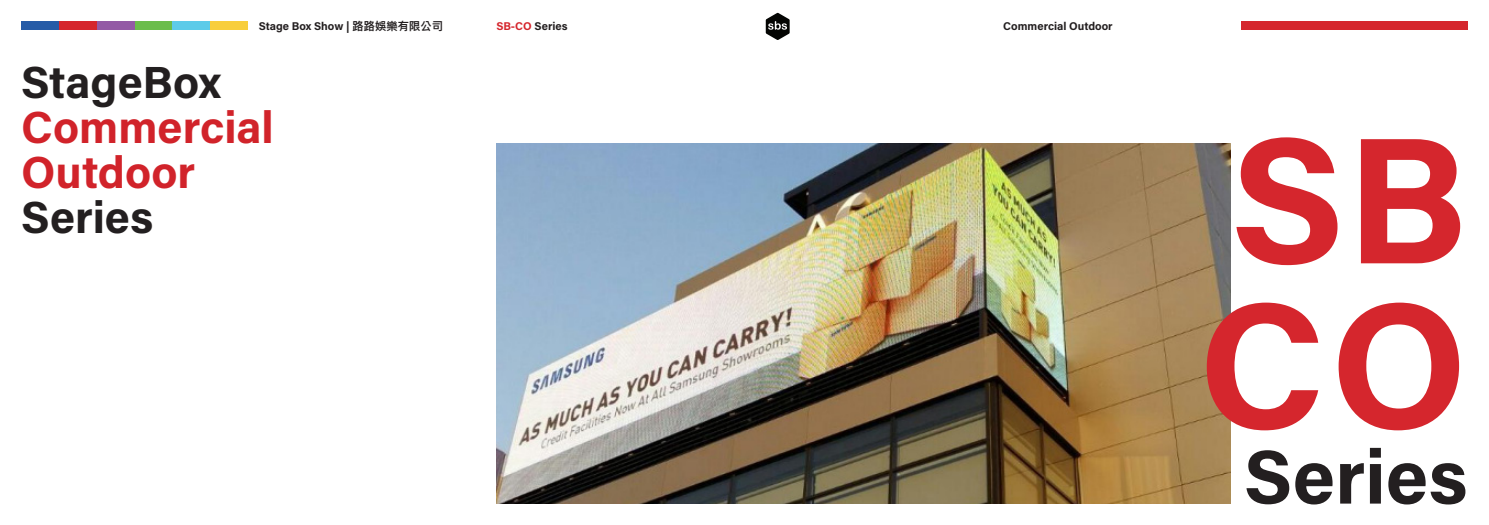
<style>
.page{position:relative;width:1489px;height:525px;background:#fff}
.page>*{position:absolute;margin:0;border:0;box-sizing:border-box;transform-origin:0 0}
.t1{font:700 180px/165px "Acumin Pro";color:#d5262d}
.t2{font:700 76.25px "Acumin Pro";letter-spacing:.005em;color:#231f20}
.t3{font:700 45px/45px "Acumin Pro";color:#d1232a}
.t4{font:700 45px "Acumin Pro";color:#231f20}
.t5{font:700 11.25px "Acumin Pro";color:#231f20}
.s1{font-family:"Ping Fang TC";font-weight:600}
.s2{color:#d5262d}
</style>
<div class="page">
<img style="left:496px;top:143px;width:734px;height:360px">
<svg style="left:765px;top:13px;width:24px;height:27px"></svg>
<div style="left:1240px;top:21px;width:227px;height:9px;background:#d5262d"></div>
<div style="left:21px;top:21px;width:38px;height:9px;background:#255ba7"></div>
<div style="left:59px;top:21px;width:38px;height:9px;background:#d5262d"></div>
<div style="left:97px;top:21px;width:38px;height:9px;background:#935aa5"></div>
<div style="left:135px;top:21px;width:37px;height:9px;background:#6bbd4b"></div>
<div style="left:172px;top:21px;width:38px;height:9px;background:#5dcbe9"></div>
<div style="left:210px;top:21px;width:38px;height:9px;background:#f8ce3c"></div>
<p class="t5" style="left:259px;top:18px;width:186px">Stage Box Show | <span class="s1">路路娛樂有限公司</span></p>
<p class="t5" style="left:496px;top:18px;width:73px"><span class="s2">SB-CO</span> Series</p>
<p class="t5" style="left:1003px;top:18px;width:111px">Commercial Outdoor</p>
<h3 class="t4" style="left:21px;top:51px;width:201px">StageBox</h3>
<h3 class="t3" style="left:21px;top:103px;width:254px">Commercial<br>Outdoor</h3>
<h3 class="t4" style="left:21px;top:186px;width:133px">Series</h3>
<h1 class="t1" style="left:1197px;top:110px;width:271px">SB<br>CO</h1>
<h2 class="t2" style="left:1243px;top:423px;width:225px">Series</h2>
</div>
